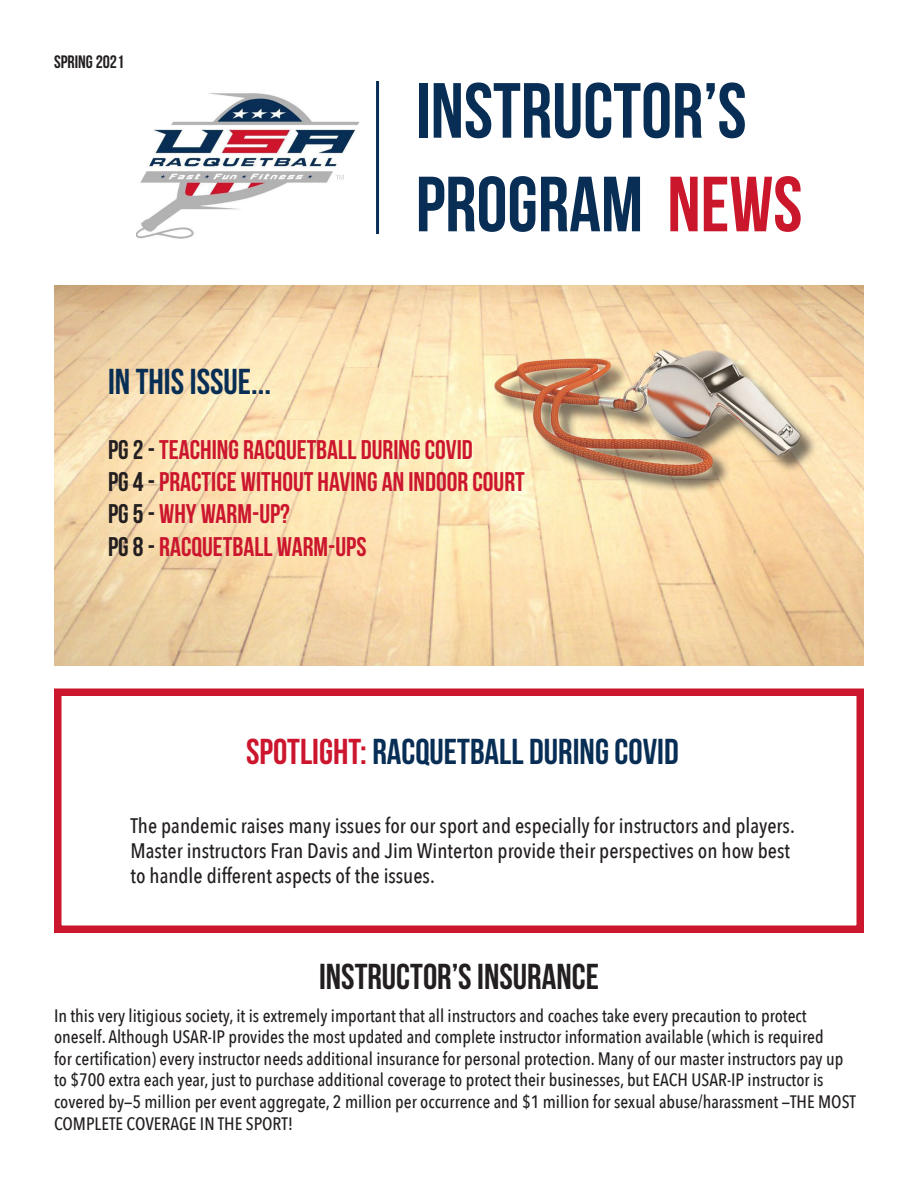
<style>
.page{position:relative;width:918px;height:1188px;background:#fff}
.page>*{position:absolute;margin:0;border:0;box-sizing:border-box;transform-origin:0 0}
.t1{font:78px "Bebas Neue";color:#082e55}
.t2{font:36px "Bebas Neue";color:#082e55}
.t3{font:36px "Bebas Neue";color:#231f20}
.t4{font:27px "Bebas Neue";color:#cc162d}
.t5{font:500 21px/25.2px "Avenir Next Condensed";color:#231f20}
.t6{font:500 18px/21.6px "Avenir Next Condensed";color:#231f20}
.t7{font:18px "Bebas Neue";color:#231f20}
.s1{color:#ca172c}
.s2{color:#231f20}
.s3{color:#cc162d}
</style>
<div class="page">
<img style="left:54px;top:286px;width:810px;height:380px">
<img style="left:137px;top:93px;width:223px;height:146px">
<hr style="left:376px;top:81px;width:3px;height:153px;background:#072e57">
<div style="left:54px;top:688px;width:810px;height:245px;border:8px solid #cc162d"></div>
<img style="left:482px;top:302px;width:343px;height:208px">
<p class="t7" style="left:54px;top:51px;width:72px">SPRING 2021</p>
<p class="t2" style="left:108px;top:362px;width:165px">IN THIS ISSUE...</p>
<p class="t1" style="left:416px;top:68px;width:332px">INSTRUCTOR’S</p>
<p class="t1" style="left:416px;top:162px;width:388px">PROGRAM <span class="s1">NEWS</span></p>
<p class="t4" style="left:108px;top:434px;width:366px"><span class="s2">PG 2 -</span> TEACHING RACQUETBALL DURING COVID</p>
<p class="t4" style="left:108px;top:467px;width:418px"><span class="s2">PG 4 -</span> PRACTICE WITHOUT HAVING AN INDOOR COURT</p>
<p class="t4" style="left:108px;top:499px;width:184px"><span class="s2">PG 5 -</span> WHY WARM-UP?</p>
<p class="t4" style="left:108px;top:532px;width:260px"><span class="s2">PG 8 -</span> RACQUETBALL WARM-UPS</p>
<p class="t2" style="left:246px;top:732px;width:434px"><span class="s3">SPOTLIGHT:</span> RACQUETBALL DURING COVID</p>
<p class="t5" style="left:130px;top:813px;width:666px">The pandemic raises many issues for our sport and especially for instructors and players.<br>Master instructors Fran Davis and Jim Winterton provide their perspectives on how best to handle different aspects of the issues.</p>
<p class="t3" style="left:319px;top:956px;width:281px">INSTRUCTOR’S INSURANCE</p>
<p class="t6" style="left:54px;top:1004px;width:803px">In this very litigious society, it is extremely important that all instructors and coaches take every precaution to protect oneself. Although USAR-IP provides the most updated and complete instructor information available (which is required<br>for certification) every instructor needs additional insurance for personal protection. Many of our master instructors pay up to $700 extra each year, just to purchase additional coverage to protect their businesses, but EACH USAR-IP instructor is covered by—5 million per event aggregate, 2 million per occurrence and $1 million for sexual abuse/harassment —THE MOST COMPLETE COVERAGE IN THE SPORT!</p>
</div>
